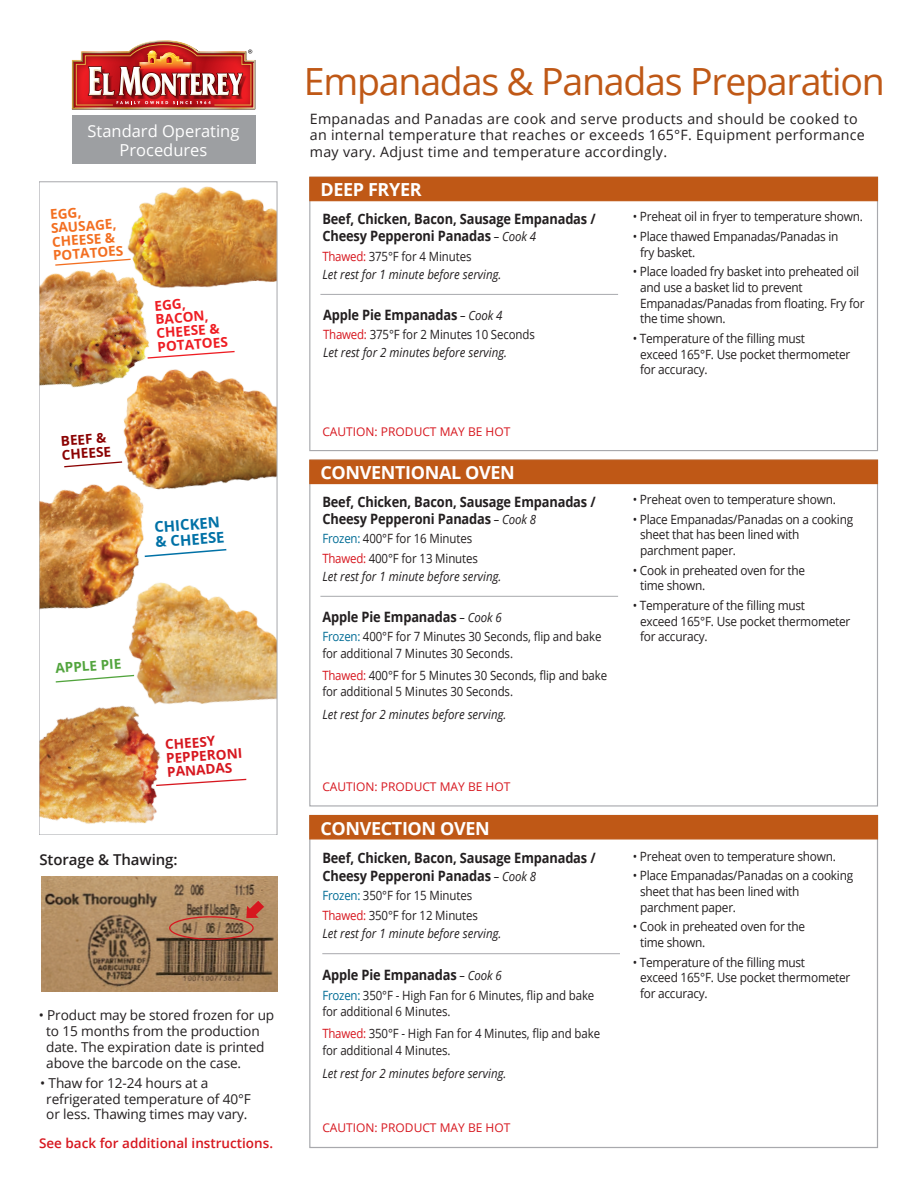
<style>
.page{position:relative;width:918px;height:1188px;background:#fff}
.page>*{position:absolute;margin:0;border:0;box-sizing:border-box;transform-origin:0 0}
.t1{font:37.5px "Open Sans";letter-spacing:-.035em;color:#bf5816}
.t2{font:700 18px "Open Sans";letter-spacing:-.02em;color:#fff}
.t3{font:16.5px/19.5px "Open Sans";color:#fff;text-align:center}
.t4{font:600 15px "Open Sans";letter-spacing:-.005em;color:#231f20}
.t5{font:700 14.85px/15px "Open Sans";color:#0071a6}
.t6{font:700 14.25px/17.2px "Open Sans";letter-spacing:-.01em;color:#231f20;scale:.9 1}
.t7{font:14.25px/16.5px "Open Sans";letter-spacing:.02em;color:#231f20}
.t8{font:13.65px/15.8px "Open Sans";letter-spacing:-.01em;color:#231f20}
.t9{font:700 13.65px/13.6px "Open Sans";color:#f36f21}
.t10{font:700 13.65px/13.6px "Open Sans";color:#ee1d23}
.t11{font:700 13.65px/13.8px "Open Sans";color:#d7171f}
.t12{font:700 13.65px/13.6px "Open Sans";color:#8b0202}
.t13{font:700 13.65px "Open Sans";color:#52a43d}
.t14{font:600 13.5px "Open Sans";color:#d7171f}
.t15{font:12.75px/15.8px "Open Sans";letter-spacing:-.02em;color:#231f20;scale:.93 1}
.t16{font:12.75px/16.5px "Open Sans";letter-spacing:-.02em;color:#231f20;scale:.9 1}
.t17{font:italic 12.75px/18px "Open Sans";color:#231f20;scale:.9 1}
.t18{font:12px "Open Sans";color:#d7171f}
.s1{font-weight:400;font-style:italic;font-size:12.75px}
.s2{font-style:normal;color:#d7171f}
.s3{font-style:normal}
.s4{color:#006c95}
.s5{color:#d7171f}
</style>
<div class="page">
<div style="left:309px;top:460px;width:569px;height:24px;background:#bf5816"></div>
<div style="left:309px;top:177px;width:569px;height:24px;background:#bf5816"></div>
<div style="left:309px;top:815px;width:569px;height:25px;background:#bf5816;border:1px solid #bf5816"></div>
<hr style="left:320px;top:294px;width:298px;height:1px;background:#a8a9ad">
<hr style="left:322px;top:953px;width:298px;height:1px;background:#a8a9ad">
<hr style="left:320px;top:596px;width:298px;height:1px;background:#a8a9ad">
<div style="left:72px;top:115px;width:184px;height:48px;background:#9d9fa2"></div>
<img style="left:72px;top:40px;width:184px;height:70px">
<img style="left:41px;top:610px;width:234px;height:214px">
<img style="left:139px;top:186px;width:136px;height:101px">
<img style="left:41px;top:523px;width:202px;height:135px">
<img style="left:41px;top:212px;width:169px;height:105px">
<img style="left:41px;top:317px;width:234px;height:206px">
<div style="left:39px;top:182px;width:238px;height:653px;border:1px solid #a8a9ad"></div>
<svg style="left:155px;top:778px;width:93px;height:9px"></svg>
<svg style="left:146px;top:350px;width:90px;height:9px"></svg>
<svg style="left:63px;top:461px;width:61px;height:7px"></svg>
<svg style="left:54px;top:258px;width:78px;height:8px"></svg>
<svg style="left:54px;top:674px;width:82px;height:9px"></svg>
<img style="left:41px;top:877px;width:236px;height:115px">
<svg style="left:246px;top:901px;width:18px;height:17px"></svg>
<div style="left:169px;top:916px;width:85px;height:24px;border:1px solid #d7171f;border-radius:50%"></div>
<svg style="left:143px;top:548px;width:85px;height:10px"></svg>
<p class="t3" style="left:88px;top:121px;width:153px">Standard Operating<br>Procedures</p>
<p class="t9" style="left:50px;top:209px;width:72px;rotate:-4deg">EGG,<br>SAUSAGE,<br>CHEESE &amp;<br>POTATOES</p>
<p class="t10" style="left:154px;top:300px;width:72px;rotate:-4deg">EGG,<br>BACON,<br>CHEESE &amp;<br>POTATOES</p>
<p class="t12" style="left:60px;top:435px;width:51px;rotate:-4deg">BEEF &amp;<br>CHEESE</p>
<p class="t5" style="left:154px;top:521px;width:71px;rotate:-4deg">CHICKEN &amp; CHEESE</p>
<p class="t13" style="left:55px;top:663px;width:67px;rotate:-4deg">APPLE PIE</p>
<p class="t11" style="left:165px;top:739px;width:78px;rotate:-4deg">CHEESY<br>PEPPERONI<br>PANADAS</p>
<p class="t4" style="left:39px;top:853px;width:140px">Storage &amp; Thawing:</p>
<p class="t8" style="left:46px;top:1007px;width:230px;text-indent:-7px">• Product may be stored frozen for up to 15 months from the production date. The expiration date is printed above the barcode on the case.</p>
<p class="t8" style="left:46px;top:1075px;width:206px;text-indent:-6px">• Thaw for 12-24 hours at a refrigerated temperature of 40°F or less. Thawing times may vary.</p>
<p class="t14" style="left:39px;top:1137px;width:235px">See back for additional instructions.</p>
<h1 class="t1" style="left:304px;top:66px;width:582px">Empanadas &amp; Panadas Preparation</h1>
<p class="t7" style="left:310px;top:112px;width:557px">Empanadas and Panadas are cook and serve products and should be cooked to an internal temperature that reaches or exceeds 165°F. Equipment performance may vary. Adjust time and temperature accordingly.</p>
<h2 class="t2" style="left:320px;top:183px;width:103px">DEEP FRYER</h2>
<p class="t6" style="left:322px;top:212px;width:305px">Beef, Chicken, Bacon, Sausage Empanadas /<br>Cheesy Pepperoni Panadas <span class="s1">– Cook 4</span></p>
<p class="t17" style="left:322px;top:248px;width:200px"><span class="s2">Thawed:</span> <span class="s3">375°F for 4 Minutes<br></span>Let rest for 1 minute before serving.</p>
<p class="t6" style="left:323px;top:307px;width:201px">Apple Pie Empanadas <span class="s1">– Cook 4</span></p>
<p class="t17" style="left:323px;top:327px;width:237px"><span class="s2">Thawed:</span> <span class="s3">375°F for 2 Minutes 10 Seconds<br></span>Let rest for 2 minutes before serving.</p>
<p class="t18" style="left:322px;top:423px;width:190px">CAUTION: PRODUCT MAY BE HOT</p>
<h2 class="t2" style="left:320px;top:465px;width:196px">CONVENTIONAL OVEN</h2>
<p class="t6" style="left:322px;top:494px;width:305px">Beef, Chicken, Bacon, Sausage Empanadas /<br>Cheesy Pepperoni Panadas <span class="s1">– Cook 8</span></p>
<p class="t16" style="left:322px;top:529px;width:174px;line-height:19.5px"><span class="s4">Frozen:</span> 400°F for 16 Minutes<br><span class="s5">Thawed:</span> 400°F for 13 Minutes</p>
<p class="t17" style="left:322px;top:569px;width:200px">Let rest for 1 minute before serving.</p>
<p class="t6" style="left:322px;top:610px;width:201px">Apple Pie Empanadas <span class="s1">– Cook 6</span></p>
<p class="t16" style="left:322px;top:628px;width:312px"><span class="s4">Frozen:</span> 400°F for 7 Minutes 30 Seconds, flip and bake for additional 7 Minutes 30 Seconds.</p>
<p class="t16" style="left:322px;top:667px;width:318px"><span class="s5">Thawed:</span> 400°F for 5 Minutes 30 Seconds, flip and bake for additional 5 Minutes 30 Seconds.</p>
<p class="t17" style="left:322px;top:707px;width:206px">Let rest for 2 minutes before serving.</p>
<p class="t18" style="left:322px;top:778px;width:190px">CAUTION: PRODUCT MAY BE HOT</p>
<h2 class="t2" style="left:320px;top:821px;width:171px">CONVECTION OVEN</h2>
<p class="t6" style="left:322px;top:851px;width:305px">Beef, Chicken, Bacon, Sausage Empanadas /<br>Cheesy Pepperoni Panadas <span class="s1">– Cook 8</span></p>
<p class="t16" style="left:322px;top:886px;width:174px;line-height:19.5px"><span class="s4">Frozen:</span> 350°F for 15 Minutes<br><span class="s5">Thawed:</span> 350°F for 12 Minutes</p>
<p class="t17" style="left:322px;top:925px;width:200px">Let rest for 1 minute before serving.</p>
<p class="t6" style="left:322px;top:968px;width:201px">Apple Pie Empanadas <span class="s1">– Cook 6</span></p>
<p class="t16" style="left:322px;top:987px;width:304px"><span class="s4">Frozen:</span> 350°F - High Fan for 6 Minutes, flip and bake for additional 6 Minutes.</p>
<p class="t16" style="left:322px;top:1025px;width:310px"><span class="s5">Thawed:</span> 350°F - High Fan for 4 Minutes, flip and bake for additional 4 Minutes.</p>
<p class="t17" style="left:322px;top:1066px;width:206px">Let rest for 2 minutes before serving.</p>
<p class="t18" style="left:322px;top:1119px;width:190px">CAUTION: PRODUCT MAY BE HOT</p>
<p class="t15" style="left:633px;top:208px;width:249px;line-height:19.5px">ï Preheat oil in fryer to temperature shown. ï Place thawed Empanadas/Panadas in</p>
<p class="t15" style="left:633px;top:244px;width:245px;line-height:19.5px;text-indent:7px">fry basket.<br>ï Place loaded fry basket into preheated oil</p>
<p class="t15" style="left:640px;top:281px;width:243px">and use a basket lid to prevent<br>Empanadas/Panadas from floating. Fry for the time shown.</p>
<p class="t15" style="left:640px;top:330px;width:228px;text-indent:-7px">• Temperature of the filling must<br>exceed 165°F. Use pocket thermometer for accuracy.</p>
<p class="t15" style="left:633px;top:493px;width:220px">ï Preheat oven to temperature shown.</p>
<p class="t15" style="left:640px;top:511px;width:231px;text-indent:-7px">• Place Empanadas/Panadas on a cooking sheet that has been lined with parchment paper.</p>
<p class="t15" style="left:640px;top:563px;width:179px;text-indent:-7px">ï Cook in preheated oven for the time shown.</p>
<p class="t15" style="left:640px;top:597px;width:228px;text-indent:-7px">• Temperature of the filling must<br>exceed 165°F. Use pocket thermometer for accuracy.</p>
<p class="t15" style="left:633px;top:850px;width:220px">ï Preheat oven to temperature shown.</p>
<p class="t15" style="left:640px;top:868px;width:231px;text-indent:-7px">• Place Empanadas/Panadas on a cooking sheet that has been lined with parchment paper.</p>
<p class="t15" style="left:640px;top:920px;width:179px;text-indent:-7px">ï Cook in preheated oven for the time shown.</p>
<p class="t15" style="left:640px;top:954px;width:228px;text-indent:-7px">• Temperature of the filling must<br>exceed 165°F. Use pocket thermometer for accuracy.</p>
</div>
